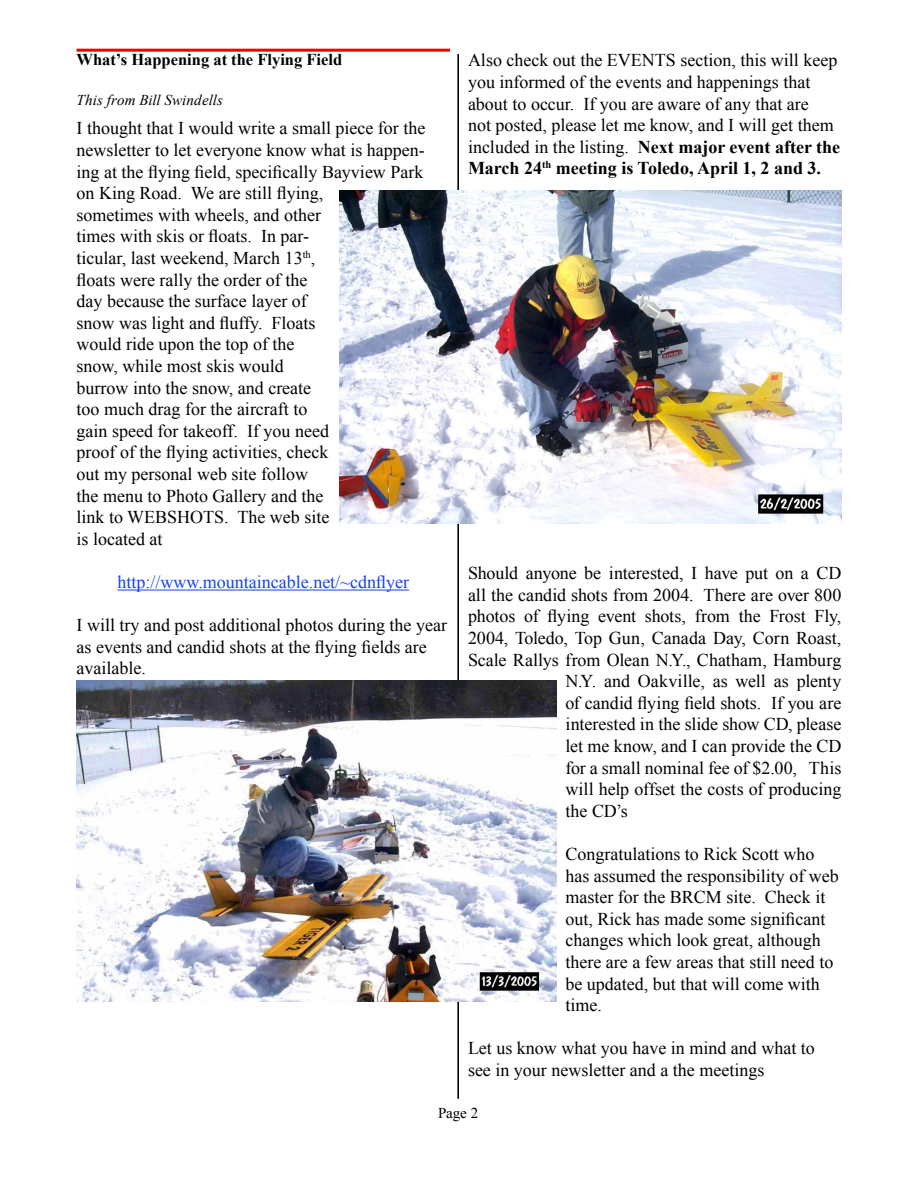
<style>
.page{position:relative;width:918px;height:1188px;background:#fff}
.page>*{position:absolute;margin:0;border:0;box-sizing:border-box;transform-origin:0 0}
.t1{font:18px/21.6px "Times New Roman";color:#000}
.t2{font:18px "Times New Roman";color:#1444ed}
.t3{font:700 16.5px "Times New Roman";color:#000}
.t4{font:italic 15px "Times New Roman";letter-spacing:.005em;color:#000}
.t5{font:15px "Times New Roman";color:#000}
.s1{font-weight:700}
</style>
<div class="page">
<hr style="left:458px;top:54px;width:1px;height:1045px;background:#000">
<hr style="left:77px;top:49px;width:373px;height:3px;background:#f20000">
<hr style="left:118px;top:590px;width:291px;height:1px;background:#1444ed">
<img style="left:77px;top:681px;width:480px;height:320px">
<img style="left:340px;top:191px;width:501px;height:332px">
<p class="t3" style="left:77px;top:50px;width:267px">What’s Happening at the Flying Field</p>
<p class="t4" style="left:77px;top:92px;width:148px">This from Bill Swindells</p>
<p class="t1" style="left:77px;top:117px;width:350px">I thought that I would write a small piece for the newsletter to let everyone know what is happen&shy;ing at the flying field, specifically Bayview Park on King Road. We are still flying,<br>sometimes with wheels, and other<br>times with skis or floats. In par-<br>ticular, last weekend, March 13<sup>th</sup>,<br>floats were rally the order of the<br>day because the surface layer of<br>snow was light and fluffy. Floats<br>would ride upon the top of the<br>snow, while most skis would<br>burrow into the snow, and create<br>too much drag for the aircraft to<br>gain speed for takeoff. If you need<br>proof of the flying activities, check<br>out my personal web site follow<br>the menu to Photo Gallery and the<br>link to WEBSHOTS. The web site<br>is located at</p>
<p class="t2" style="left:118px;top:572px;width:293px">http://www.mountaincable.net/~cdnflyer</p>
<p class="t1" style="left:77px;top:614px;width:372px">I will try and post additional photos during the year as events and candid shots at the flying fields are available.</p>
<p class="t1" style="left:468px;top:49px;width:374px">Also check out the EVENTS section, this will keep you informed of the events and happenings that about to occur. If you are aware of any that are<br>not posted, please let me know, and I will get them included in the listing. <span class="s1">Next major event after the March 24</span><sup>th</sup> <span class="s1">meeting is Toledo, April 1, 2 and 3.</span></p>
<p class="t1" style="left:468px;top:562px;width:375px">Should anyone be interested, I have put on a CD</p>
<p class="t1" style="left:468px;top:584px;width:375px">all the candid shots from 2004. There are over 800</p>
<p class="t1" style="left:468px;top:605px;width:375px">photos of flying event shots, from the Frost Fly,</p>
<p class="t1" style="left:468px;top:627px;width:375px">2004, Toledo, Top Gun, Canada Day, Corn Roast,</p>
<p class="t1" style="left:468px;top:649px;width:375px">Scale Rallys from Olean N.Y., Chatham, Hamburg</p>
<p class="t1" style="left:565px;top:670px;width:277px">N.Y. and Oakville, as well as plenty</p>
<p class="t1" style="left:565px;top:692px;width:277px">of candid flying field shots. If you are</p>
<p class="t1" style="left:565px;top:713px;width:277px">interested in the slide show CD, please</p>
<p class="t1" style="left:565px;top:735px;width:277px">let me know, and I can provide the CD</p>
<p class="t1" style="left:565px;top:757px;width:277px">for a small nominal fee of $2.00, This</p>
<p class="t1" style="left:565px;top:778px;width:277px">will help offset the costs of producing</p>
<p class="t1" style="left:565px;top:800px;width:64px">the CD’s</p>
<p class="t1" style="left:565px;top:843px;width:275px">Congratulations to Rick Scott who has assumed the responsibility of web master for the BRCM site. Check it out, Rick has made some significant changes which look great, although there are a few areas that still need to be updated, but that will come with time.</p>
<p class="t1" style="left:468px;top:1037px;width:348px">Let us know what you have in mind and what to see in your newsletter and a the meetings</p>
<p class="t5" style="left:438px;top:1104px;width:42px">Page 2</p>
</div>
